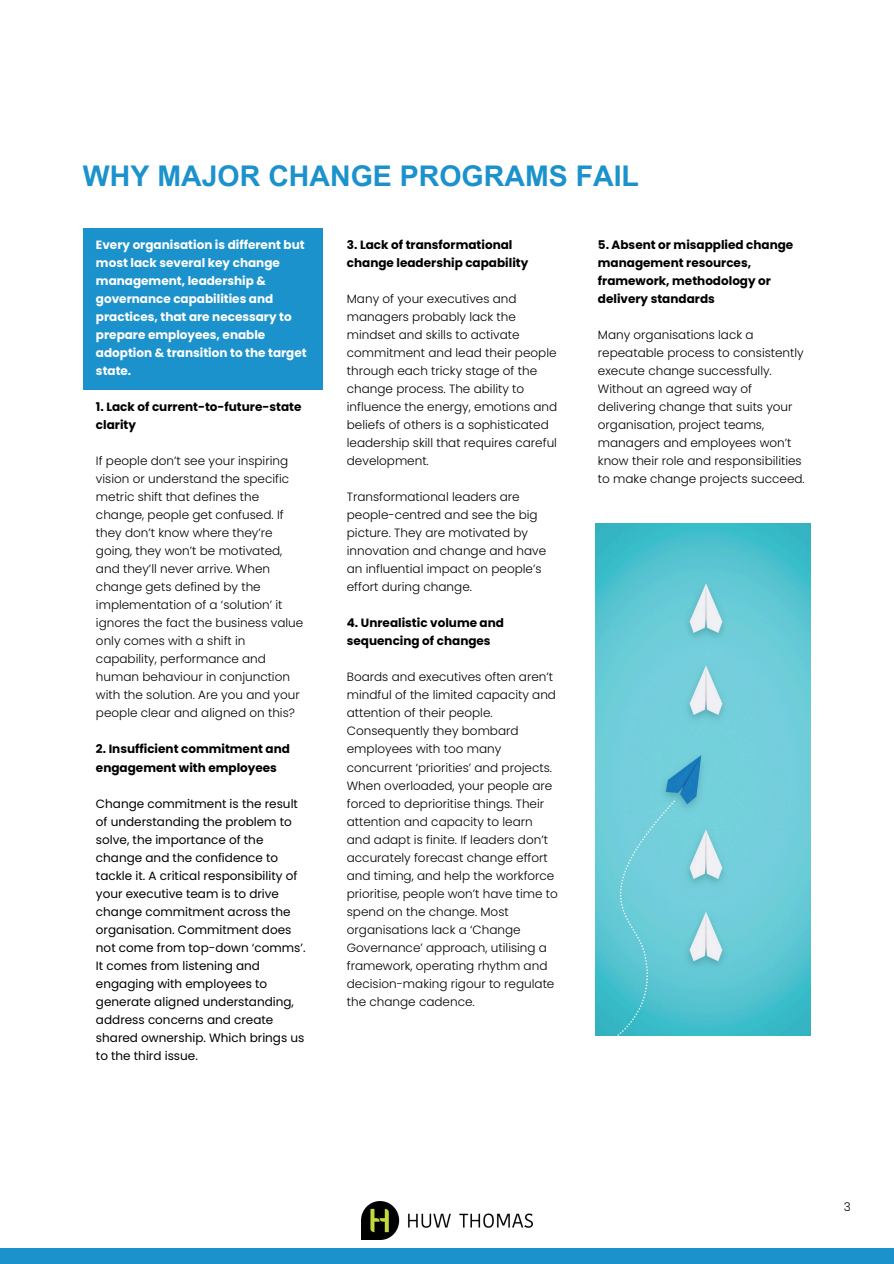
<style>
.page{position:relative;width:894px;height:1264px;background:#fff}
.page>*{position:absolute;margin:0;border:0;box-sizing:border-box;transform-origin:0 0}
.t1{font:700 28.5px "Arial MT Pro";color:#1c92cc}
.t2{font:300 12px/18px "Poppins";color:#000}
.t3{font:12px/18px "Poppins";color:#000}
.t4{font:700 12px/18px "Poppins";color:#000}
.t5{font:700 12px/18px "Poppins";color:#fff}
</style>
<div class="page">
<div style="left:0;top:1248px;width:893px;height:15px;background:#1c92cc"></div>
<img style="left:361px;top:1201px;width:171px;height:38px">
<img style="left:595px;top:523px;width:215px;height:512px">
<div style="left:83px;top:228px;width:239px;height:161px;background:#1c92cc"></div>
<p class="t1" style="left:83px;top:166px;width:557px">WHY MAJOR CHANGE PROGRAMS FAIL</p>
<h1 class="t5" style="left:96px;top:236px;width:212px">Every organisation is different but most lack several key change management, leadership &amp; governance capabilities and practices, that are necessary to prepare employees, enable adoption &amp; transition to the target state.</h1>
<h2 class="t4" style="left:96px;top:398px;width:207px">1. Lack of current-to-future-state clarity</h2>
<h2 class="t2" style="left:96px;top:452px;width:209px">If people don’t see your inspiring vision or understand the specific metric shift that defines the change, people get confused. If they don’t know where they’re going, they won’t be motivated, and they’ll never arrive. When change gets defined by the implementation of a ‘solution’ it ignores the fact the business value only comes with a shift in capability, performance and human behaviour in conjunction with the solution. Are you and your people clear and aligned on this?</h2>
<p class="t4" style="left:96px;top:740px;width:195px">2. Insufficient commitment and engagement with employees</p>
<h2 class="t3" style="left:96px;top:794px;width:211px">Change commitment is the result of understanding the problem to solve, the importance of the change and the confidence to tackle it. A critical responsibility of your executive team is to drive change commitment across the organisation. Commitment does not come from top-down ‘comms’.<br>It comes from listening and engaging with employees to generate aligned understanding, address concerns and create shared ownership. Which brings us to the third issue.</h2>
<h2 class="t4" style="left:347px;top:236px;width:183px">3. Lack of transformational change leadership capability</h2>
<p class="t2" style="left:347px;top:290px;width:212px">Many of your executives and managers probably lack the mindset and skills to activate commitment and lead their people through each tricky stage of the change process. The ability to influence the energy, emotions and beliefs of others is a sophisticated leadership skill that requires careful development.</p>
<p class="t2" style="left:347px;top:488px;width:201px">Transformational leaders are people-centred and see the big picture. They are motivated by innovation and change and have an influential impact on people’s effort during change.</p>
<h2 class="t4" style="left:347px;top:614px;width:159px">4. Unrealistic volume and sequencing of changes</h2>
<p class="t2" style="left:347px;top:668px;width:212px">Boards and executives often aren’t mindful of the limited capacity and attention of their people.<br>Consequently they bombard employees with too many concurrent ‘priorities’ and projects.<br>When overloaded, your people are forced to deprioritise things. Their attention and capacity to learn and adapt is finite. If leaders don’t accurately forecast change effort and timing, and help the workforce prioritise, people won’t have time to spend on the change. Most organisations lack a ‘Change<br>Governance’ approach, utilising a framework, operating rhythm and decision-making rigour to regulate the change cadence.</p>
<h2 class="t4" style="left:597px;top:236px;width:197px">5. Absent or misapplied change management resources, framework, methodology or delivery standards</h2>
<p class="t2" style="left:597px;top:326px;width:208px">Many organisations lack a repeatable process to consistently execute change successfully.<br>Without an agreed way of delivering change that suits your organisation, project teams, managers and employees won’t know their role and responsibilities to make change projects succeed.</p>
<p class="t2" style="left:843px;top:1197px;width:9px">3</p>
</div>
